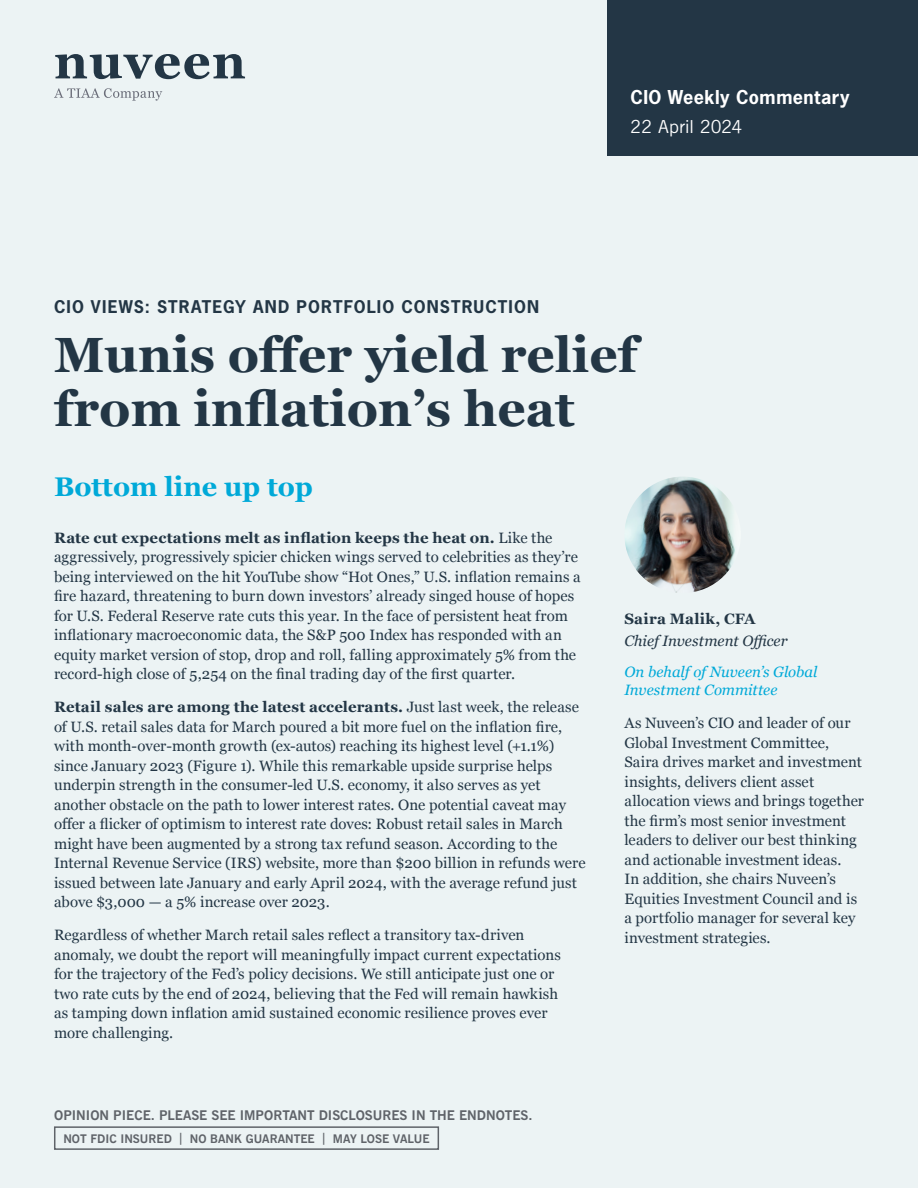
<style>
.page{position:relative;width:918px;height:1188px;background:#ecf3f4}
.page>*{position:absolute;margin:0;border:0;box-sizing:border-box;transform-origin:0 0}
.Headline{font:700 49.5px/54px "Georgia";color:#233645}
.Subhead{font:700 27px "Georgia";color:#00a9d8}
.Intro_Copy{font:700 18px "News Gothic Std";letter-spacing:.025em;color:#fff}
.Date{font:18px "News Gothic BT";color:#fff}
.Intro_Copy-2{font:700 16.5px "News Gothic Std";letter-spacing:.07em;color:#233645}
.Body{font:15px/19.5px "Georgia";letter-spacing:.005em;color:#233645}
.Body-2{font:italic 15px/18px "Georgia";color:#00a9d8}
.Body-3{font:italic 15px "Georgia";letter-spacing:.005em;color:#233645}
.Body-4{font:700 15px "Georgia";letter-spacing:.015em;color:#233645}
.t1{font:700 13.5px "News Gothic BT";color:#5f6369}
.t2{font:700 12px "News Gothic BT";color:#5f6369}
.s1{font-weight:700}
</style>
<div class="page">
<div style="left:54px;top:1126px;width:385px;height:24px;border:2px solid #5f6369"></div>
<div style="left:608px;top:0;width:310px;height:155px;background:#233645"></div>
<img style="left:624px;top:477px;width:117px;height:116px;border-radius:58px">
<svg style="left:55px;top:54px;width:190px;height:25px"></svg>
<svg style="left:54px;top:88px;width:108px;height:13px"></svg>
<p class="Intro_Copy" style="left:631px;top:85px;width:221px">CIO Weekly Commentary</p>
<p class="Intro_Copy-2" style="left:54px;top:296px;width:487px">CIO VIEWS: STRATEGY AND PORTFOLIO CONSTRUCTION</p>
<p class="Date" style="left:631px;top:116px;width:113px">22 April 2024</p>
<p class="Headline" style="left:54px;top:325px;width:585px">Munis offer yield relief from inflation’s heat</p>
<p class="Subhead" style="left:54px;top:466px;width:260px">Bottom line up top</p>
<p class="Body" style="left:54px;top:527px;width:528px"><span class="s1">Rate cut expectations melt as inflation keeps the heat on.</span> Like the aggressively, progressively spicier chicken wings served to celebrities as they’re being interviewed on the hit YouTube show “Hot Ones,” U.S. inflation remains a fire hazard, threatening to burn down investors’ already singed house of hopes for U.S. Federal Reserve rate cuts this year. In the face of persistent heat from inflationary macroeconomic data, the S&amp;P 500 Index has responded with an equity market version of stop, drop and roll, falling approximately 5% from the record-high close of 5,254 on the final trading day of the first quarter.</p>
<p class="Body" style="left:54px;top:697px;width:533px"><span class="s1">Retail sales are among the latest accelerants.</span> Just last week, the release of U.S. retail sales data for March poured a bit more fuel on the inflation fire, with month-over-month growth (ex-autos) reaching its highest level (+1.1%) since January 2023 (Figure 1). While this remarkable upside surprise helps underpin strength in the consumer-led U.S. economy, it also serves as yet another obstacle on the path to lower interest rates. One potential caveat may offer a flicker of optimism to interest rate doves: Robust retail sales in March might have been augmented by a strong tax refund season. According to the Internal Revenue Service (IRS) website, more than $200 billion in refunds were issued between late January and early April 2024, with the average refund just above $3,000 — a 5% increase over 2023.</p>
<p class="Body" style="left:54px;top:925px;width:508px">Regardless of whether March retail sales reflect a transitory tax-driven anomaly, we doubt the report will meaningfully impact current expectations for the trajectory of the Fed’s policy decisions. We still anticipate just one or two rate cuts by the end of 2024, believing that the Fed will remain hawkish as tamping down inflation amid sustained economic resilience proves ever more challenging.</p>
<p class="t1" style="left:54px;top:1107px;width:480px">OPINION PIECE. PLEASE SEE IMPORTANT DISCLOSURES IN THE ENDNOTES.</p>
<p class="t2" style="left:63px;top:1131px;width:368px">NOT FDIC INSURED | NO BANK GUARANTEE | MAY LOSE VALUE</p>
<p class="Body-4" style="left:624px;top:608px;width:132px">Saira Malik, CFA</p>
<p class="Body-3" style="left:624px;top:629px;width:165px">Chief Investment Officer</p>
<p class="Body-2" style="left:624px;top:662px;width:195px">On behalf of Nuveen’s Global<br>Investment Committee</p>
<p class="Body" style="left:624px;top:713px;width:241px">As Nuveen’s CIO and leader of our Global Investment Committee, Saira drives market and investment insights, delivers client asset allocation views and brings together the firm’s most senior investment leaders to deliver our best thinking and actionable investment ideas.<br>In addition, she chairs Nuveen’s Equities Investment Council and is a portfolio manager for several key investment strategies.</p>
</div>
